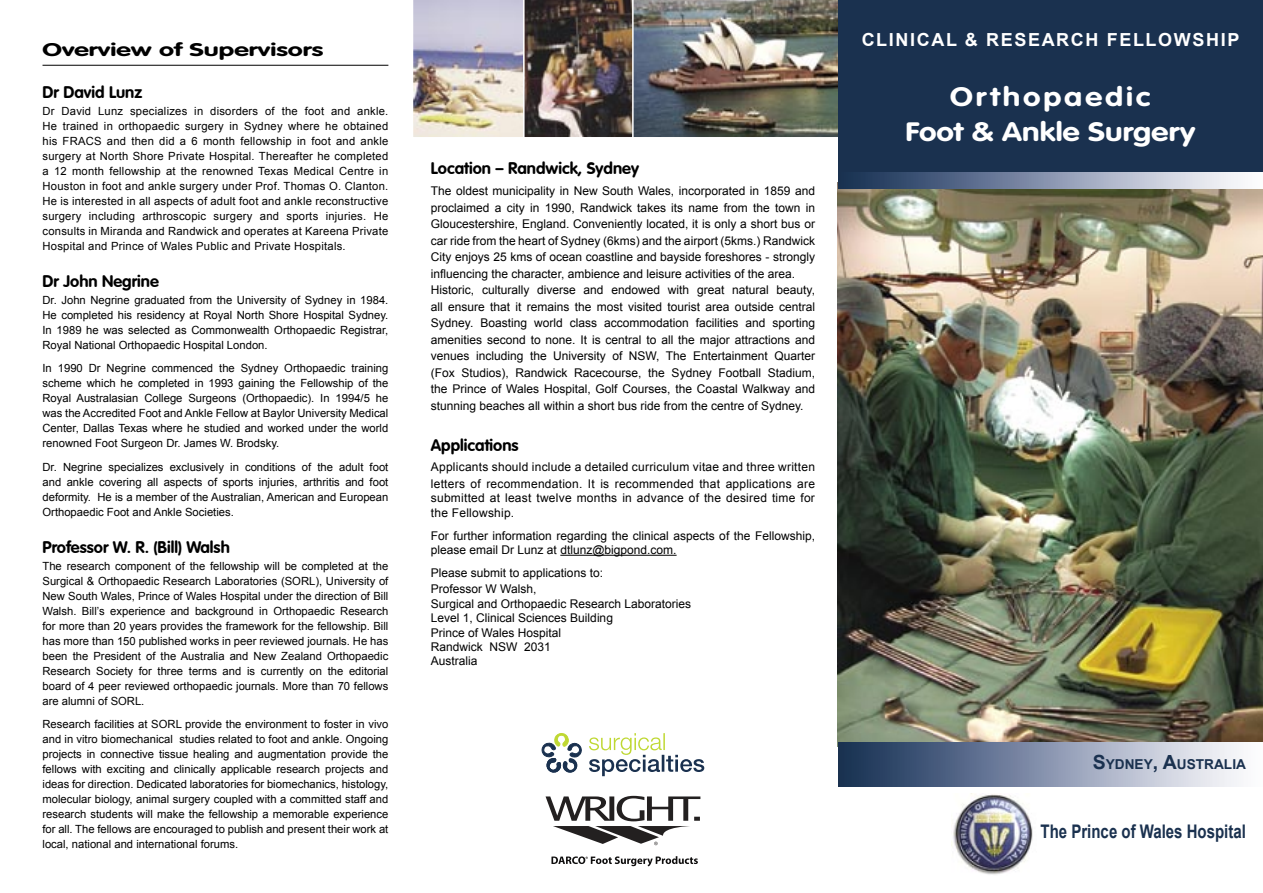
<style>
.page{position:relative;width:1263px;height:893px;background:#fff}
.page>*{position:absolute;margin:0;border:0;box-sizing:border-box;transform-origin:0 0}
.t1{font:700 expanded 26.25px/34.5px "VAG Rounded";letter-spacing:.015em;color:#fff;text-align:center;scale:.8 1}
.t2{font:700 18.75px "Arial";color:#1a314f;scale:.8 1}
.t3{font:700 18px "Arial";letter-spacing:.09em;color:#fff}
.t4{font:700 expanded 18px "VAG Rounded";color:#000}
.t5{font:700 16.5px "VAG Rounded";color:#000}
.t6{font:700 13.65px "Arial";color:#1a314f}
.t7{font:12px/16.5px "Arial";color:#000;text-align:justify}
.t8{font:12px/16.5px "Arial";letter-spacing:.02em;color:#000}
.t9{font:11.25px/15px "Arial";color:#000;text-align:justify}
.s1{font-size:19.5px}
</style>
<div class="page">
<hr style="left:560px;top:555px;width:117px;height:1px;background:#000">
<img style="left:838px;top:189px;width:425px;height:554px">
<div style="left:838px;top:0;width:425px;height:180px;background:#1a314f"></div>
<div style="left:838px;top:173px;width:425px;height:16px;background:linear-gradient(to right,#102a53,#fff)"></div>
<div style="left:838px;top:743px;width:425px;height:44px;background:linear-gradient(to right,#112b54,#fff)"></div>
<hr style="left:43px;top:65px;width:345px;height:1px;background:#000">
<img style="left:413px;top:0;width:425px;height:137px">
<img style="left:951px;top:794px;width:82px;height:81px">
<svg style="left:542px;top:733px;width:40px;height:40px"></svg>
<svg style="left:589px;top:733px;width:115px;height:43px"></svg>
<svg style="left:545px;top:796px;width:155px;height:71px"></svg>
<p class="t4" style="left:43px;top:39px;width:282px">Overview of Supervisors</p>
<p class="t5" style="left:43px;top:82px;width:101px">Dr David Lunz</p>
<p class="t9" style="left:43px;top:104px;width:347px">Dr David Lunz specializes in disorders of the foot and ankle.<br>He trained in orthopaedic surgery in Sydney where he obtained his FRACS and then did a 6 month fellowship in foot and ankle surgery at North Shore Private Hospital. Thereafter he completed a 12 month fellowship at the renowned Texas Medical Centre in Houston in foot and ankle surgery under Prof. Thomas O. Clanton.<br>He is interested in all aspects of adult foot and ankle reconstructive surgery including arthroscopic surgery and sports injuries. He consults in Miranda and Randwick and operates at Kareena Private Hospital and Prince of Wales Public and Private Hospitals.</p>
<p class="t5" style="left:43px;top:271px;width:118px">Dr John Negrine</p>
<p class="t9" style="left:43px;top:292px;width:347px">Dr. John Negrine graduated from the University of Sydney in 1984.<br>He completed his residency at Royal North Shore Hospital Sydney.<br>In 1989 he was selected as Commonwealth Orthopaedic Registrar, Royal National Orthopaedic Hospital London.</p>
<p class="t9" style="left:43px;top:361px;width:347px">In 1990 Dr Negrine commenced the Sydney Orthopaedic training scheme which he completed in 1993 gaining the Fellowship of the Royal Australasian College Surgeons (Orthopaedic). In 1994/5 he was the Accredited Foot and Ankle Fellow at Baylor University Medical Center, Dallas Texas where he studied and worked under the world renowned Foot Surgeon Dr. James W. Brodsky.</p>
<p class="t9" style="left:43px;top:459px;width:347px">Dr. Negrine specializes exclusively in conditions of the adult foot and ankle covering all aspects of sports injuries, arthritis and foot deformity. He is a member of the Australian, American and European Orthopaedic Foot and Ankle Societies.</p>
<p class="t5" style="left:43px;top:537px;width:189px">Professor W. R. (Bill) Walsh</p>
<p class="t9" style="left:43px;top:558px;width:347px">The research component of the fellowship will be completed at the Surgical &amp; Orthopaedic Research Laboratories (SORL), University of New South Wales, Prince of Wales Hospital under the direction of Bill Walsh. Bill’s experience and background in Orthopaedic Research for more than 20 years provides the framework for the fellowship. Bill has more than 150 published works in peer reviewed journals. He has been the President of the Australia and New Zealand Orthopaedic Research Society for three terms and is currently on the editorial board of 4 peer reviewed orthopaedic journals. More than 70 fellows are alumni of SORL.</p>
<p class="t9" style="left:43px;top:717px;width:347px">Research facilities at SORL provide the environment to foster in vivo and in vitro biomechanical studies related to foot and ankle. Ongoing projects in connective tissue healing and augmentation provide the fellows with exciting and clinically applicable research projects and ideas for direction. Dedicated laboratories for biomechanics, histology, molecular biology, animal surgery coupled with a committed staff and research students will make the fellowship a memorable experience for all. The fellows are encouraged to publish and present their work at local, national and international forums.</p>
<p class="t5" style="left:431px;top:159px;width:210px">Location – Randwick, Sydney</p>
<p class="t7" style="left:431px;top:183px;width:386px">The oldest municipality in New South Wales, incorporated in 1859 and proclaimed a city in 1990, Randwick takes its name from the town in Gloucestershire, England. Conveniently located, it is only a short bus or car ride from the heart of Sydney (6kms) and the airport (5kms.) Randwick City enjoys 25 kms of ocean coastline and bayside foreshores - strongly influencing the character, ambience and leisure activities of the area.</p>
<p class="t7" style="left:431px;top:282px;width:386px">Historic, culturally diverse and endowed with great natural beauty, all ensure that it remains the most visited tourist area outside central Sydney. Boasting world class accommodation facilities and sporting amenities second to none. It is central to all the major attractions and venues including the University of NSW, The Entertainment Quarter (Fox Studios), Randwick Racecourse, the Sydney Football Stadium, the Prince of Wales Hospital, Golf Courses, the Coastal Walkway and stunning beaches all within a short bus ride from the centre of Sydney.</p>
<p class="t5" style="left:431px;top:435px;width:89px">Applications</p>
<p class="t8" style="left:431px;top:459px;width:386px">Applicants should include a detailed curriculum vitae and three written letters of recommendation. It is recommended that applications are</p>
<p class="t8" style="left:431px;top:491px;width:386px;line-height:14.4px">submitted at least twelve months in advance of the desired time for the Fellowship.</p>
<p class="t7" style="left:431px;top:528px;width:386px;line-height:14.4px">For further information regarding the clinical aspects of the Fellowship, please email Dr Lunz at dtlunz@bigpond.com.</p>
<p class="t7" style="left:431px;top:564px;width:174px">Please submit to applications to:</p>
<p class="t7" style="left:431px;top:581px;width:107px">Professor W Walsh,</p>
<p class="t7" style="left:431px;top:595px;width:262px">Surgical and Orthopaedic Research Laboratories</p>
<p class="t7" style="left:431px;top:610px;width:184px">Level 1, Clinical Sciences Building</p>
<p class="t7" style="left:431px;top:624px;width:132px">Prince of Wales Hospital</p>
<p class="t7" style="left:431px;top:639px;width:122px">Randwick NSW 2031</p>
<p class="t7" style="left:431px;top:653px;width:48px">Australia</p>
<p class="t3" style="left:862px;top:28px;width:379px">CLINICAL &amp; RESEARCH FELLOWSHIP</p>
<p class="t1" style="left:905px;top:80px;width:364px">Orthopaedic<br>Foot &amp; Ankle Surgery</p>
<p class="t6" style="left:1093px;top:756px;width:155px"><span class="s1">S</span>YDNEY<span class="s1">, A</span>USTRALIA</p>
<p class="t2" style="left:1041px;top:819px;width:258px">The Prince of Wales Hospital</p>
</div>
